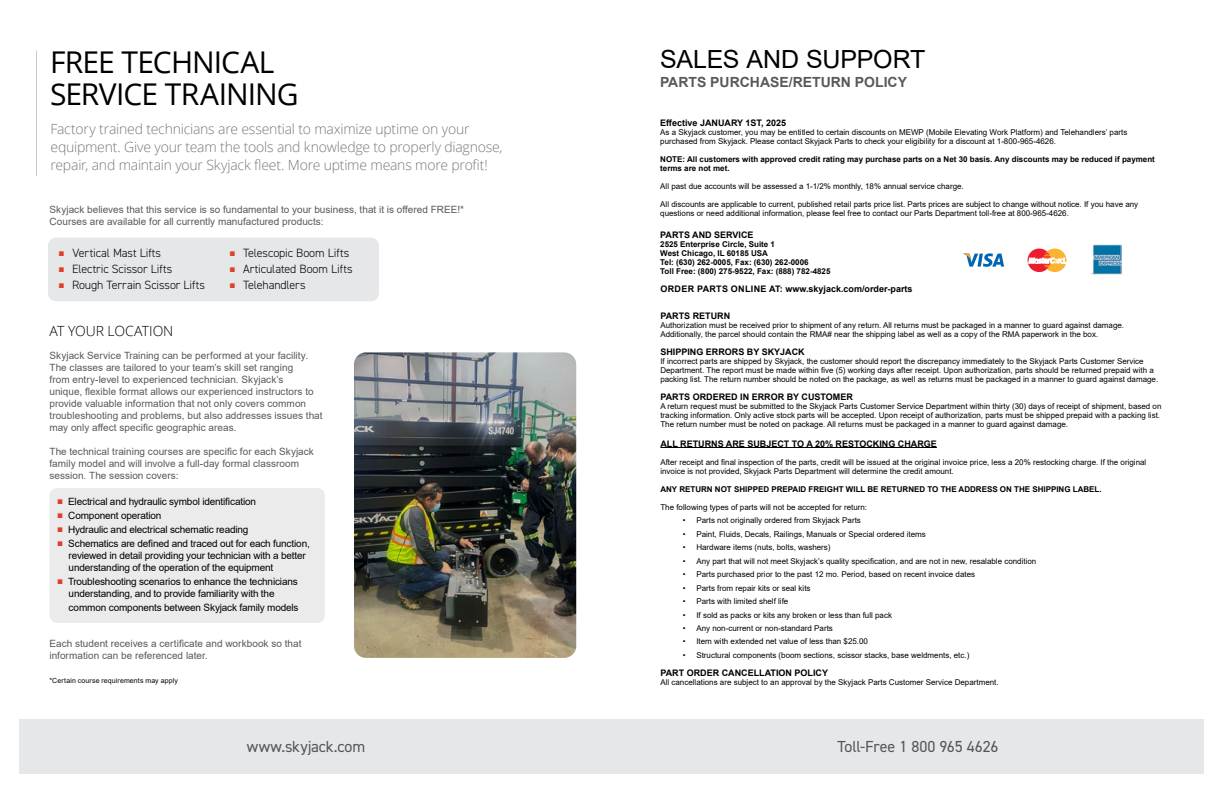
<style>
.page{position:relative;width:1224px;height:792px;background:#fff}
.page>*{position:absolute;margin:0;border:0;box-sizing:border-box;transform-origin:0 0}
.t1{font:30px/32px "Open Sans";letter-spacing:-.03em;color:#000}
.t2{font:25px "Arial";letter-spacing:-.01em;color:#000}
.t3{font:16px "DIN2014";letter-spacing:-.005em;color:#56565a}
.t4{font:300 14px/18px "Open Sans";letter-spacing:-.015em;color:#77787b}
.t5{font:700 14px "Arial";color:#58595b}
.t6{font:300 14px "Open Sans";letter-spacing:-.005em;color:#000}
.t7{font:300 12px "DIN2014";letter-spacing:-.005em;color:#000}
.t8{font:10px/12px "Arial";letter-spacing:.005em;color:#58595b}
.t9{font:10px/12px "Arial";letter-spacing:-.015em;color:#000}
.t10{font:700 9px "Arial";color:#000}
.t11{font:8px/9px "Arial";color:#000}
.t12{font:700 8px/9px "Arial";color:#000}
.t13{font:7px "Arial";letter-spacing:.015em;color:#000}
.s1{font-family:"Arial";font-weight:400;font-size:10px;color:#e23e30}
.s2{color:#e23e30}
</style>
<div class="page">
<div style="left:20px;top:719px;width:1184px;height:55px;background:#e6e7e8"></div>
<hr style="left:660px;top:447px;width:277px;height:1px;background:#000">
<svg style="left:963px;top:253px;width:41px;height:14px"></svg>
<svg style="left:1028px;top:249px;width:39px;height:23px"></svg>
<img style="left:1091px;top:244px;width:31px;height:31px">
<img style="left:354px;top:352px;width:222px;height:306px">
<div style="left:48px;top:238px;width:331px;height:63px;background:#e6e7e8;border-radius:8px"></div>
<div style="left:50px;top:488px;width:275px;height:135px;background:#ebebec;border-radius:8px"></div>
<hr style="left:36px;top:51px;width:1px;height:125px;background:#c7c8ca">
<h1 class="t1" style="left:50px;top:45px;width:250px">FREE TECHNICAL<br>SERVICE TRAINING</h1>
<h3 class="t4" style="left:50px;top:120px;width:454px">Factory trained technicians are essential to maximize uptime on your equipment. Give your team the tools and knowledge to properly diagnose, repair, and maintain your Skyjack fleet. More uptime means more profit!</h3>
<p class="t8" style="left:50px;top:203px;width:416px">Skyjack believes that this service is so fundamental to your business, that it is offered FREE!*<br>Courses are available for all currently manufactured products:</p>
<h3 class="t7" style="left:58px;top:246px;width:104px"><span class="s1">■</span> Vertical Mast Lifts</h3>
<h3 class="t7" style="left:230px;top:246px;width:121px"><span class="s1">■</span> Telescopic Boom Lifts</h3>
<h3 class="t7" style="left:58px;top:262px;width:115px"><span class="s1">■</span> Electric Scissor Lifts</h3>
<h3 class="t7" style="left:230px;top:262px;width:125px"><span class="s1">■</span> Articulated Boom Lifts</h3>
<h3 class="t7" style="left:58px;top:278px;width:148px"><span class="s1">■</span> Rough Terrain Scissor Lifts</h3>
<h3 class="t7" style="left:230px;top:278px;width:78px"><span class="s1">■</span> Telehandlers</h3>
<h3 class="t6" style="left:50px;top:322px;width:125px">AT YOUR LOCATION</h3>
<p class="t8" style="left:50px;top:350px;width:275px">Skyjack Service Training can be performed at your facility.<br>The classes are tailored to your team’s skill set ranging<br>from entry-level to experienced technician. Skyjack’s<br>unique, flexible format allows our experienced instructors to provide valuable information that not only covers common troubleshooting and problems, but also addresses issues that may only affect specific geographic areas.</p>
<p class="t8" style="left:50px;top:446px;width:266px">The technical training courses are specific for each Skyjack family model and will involve a full-day formal classroom session. The session covers:</p>
<p class="t9" style="left:57px;top:496px;width:200px"><span class="s2">■</span> Electrical and hydraulic symbol identification</p>
<p class="t9" style="left:57px;top:510px;width:106px"><span class="s2">■</span> Component operation</p>
<p class="t9" style="left:57px;top:524px;width:193px"><span class="s2">■</span> Hydraulic and electrical schematic reading</p>
<p class="t9" style="left:69px;top:538px;width:243px;text-indent:-11px"><span class="s2">■</span> Schematics are defined and traced out for each function, reviewed in detail providing your technician with a better understanding of the operation of the equipment</p>
<p class="t9" style="left:69px;top:576px;width:231px;text-indent:-11px"><span class="s2">■</span> Troubleshooting scenarios to enhance the technicians understanding, and to provide familiarity with the</p>
<p class="t9" style="left:69px;top:602px;width:231px">common components between Skyjack family models</p>
<p class="t8" style="left:50px;top:638px;width:254px">Each student receives a certificate and workbook so that information can be referenced later.</p>
<p class="t13" style="left:50px;top:676px;width:130px">*Certain course requirements may apply</p>
<h2 class="t2" style="left:660px;top:42px;width:267px">SALES AND SUPPORT</h2>
<h3 class="t5" style="left:660px;top:72px;width:249px">PARTS PURCHASE/RETURN POLICY</h3>
<p class="t10" style="left:660px;top:117px;width:127px">Effective JANUARY 1ST, 2025</p>
<p class="t11" style="left:660px;top:128px;width:469px">As a Skyjack customer, you may be entitled to certain discounts on MEWP (Mobile Elevating Work Platform) and Telehandlers’ parts purchased from Skyjack. Please contact Skyjack Parts to check your eligibility for a discount at 1-800-965-4626.</p>
<p class="t12" style="left:660px;top:155px;width:496px">NOTE: All customers with approved credit rating may purchase parts on a Net 30 basis. Any discounts may be reduced if payment terms are not met.</p>
<p class="t11" style="left:660px;top:182px;width:305px">All past due accounts will be assessed a 1-1/2% monthly, 18% annual service charge.</p>
<p class="t11" style="left:660px;top:200px;width:479px">All discounts are applicable to current, published retail parts price list. Parts prices are subject to change without notice. If you have any questions or need additional information, please feel free to contact our Parts Department toll-free at 800-965-4626.</p>
<p class="t10" style="left:660px;top:229px;width:95px">PARTS AND SERVICE</p>
<p class="t12" style="left:660px;top:240px;width:172px">2525 Enterprise Circle, Suite 1<br>West Chicago, IL 60185 USA<br>Tel: (630) 262-0005, Fax: (630) 262-0006<br>Toll Free: (800) 275-9522, Fax: (888) 782-4825</p>
<p class="t10" style="left:660px;top:283px;width:254px">ORDER PARTS ONLINE AT: www.skyjack.com/order-parts</p>
<p class="t10" style="left:660px;top:309px;width:71px">PARTS RETURN</p>
<p class="t11" style="left:660px;top:320px;width:465px">Authorization must be received prior to shipment of any return. All returns must be packaged in a manner to guard against damage.<br>Additionally, the parcel should contain the RMA# near the shipping label as well as a copy of the RMA paperwork in the box.</p>
<p class="t10" style="left:660px;top:345px;width:146px">SHIPPING ERRORS BY SKYJACK</p>
<p class="t11" style="left:660px;top:356px;width:499px">If incorrect parts are shipped by Skyjack, the customer should report the discrepancy immediately to the Skyjack Parts Customer Service<br>Department. The report must be made within five (5) working days after receipt. Upon authorization, parts should be returned prepaid with a packing list. The return number should be noted on the package, as well as returns must be packaged in a manner to guard against damage.</p>
<p class="t10" style="left:660px;top:390px;width:194px">PARTS ORDERED IN ERROR BY CUSTOMER</p>
<p class="t11" style="left:660px;top:401px;width:503px">A return request must be submitted to the Skyjack Parts Customer Service Department within thirty (30) days of receipt of shipment, based on tracking information. Only active stock parts will be accepted. Upon receipt of authorization, parts must be shipped prepaid with a packing list.<br>The return number must be noted on package. All returns must be packaged in a manner to guard against damage.</p>
<p class="t10" style="left:660px;top:437px;width:278px">ALL RETURNS ARE SUBJECT TO A 20% RESTOCKING CHARGE</p>
<p class="t11" style="left:660px;top:457px;width:487px">After receipt and final inspection of the parts, credit will be issued at the original invoice price, less a 20% restocking charge. If the original invoice is not provided, Skyjack Parts Department will determine the credit amount.</p>
<p class="t12" style="left:660px;top:484px;width:443px">ANY RETURN NOT SHIPPED PREPAID FREIGHT WILL BE RETURNED TO THE ADDRESS ON THE SHIPPING LABEL.</p>
<p class="t11" style="left:660px;top:502px;width:208px">The following types of parts will not be accepted for return:</p>
<p class="t11" style="left:683px;top:516px;width:179px">• Parts not originally ordered from Skyjack Parts</p>
<p class="t11" style="left:683px;top:529px;width:244px">• Paint, Fluids, Decals, Railings, Manuals or Special ordered items</p>
<p class="t11" style="left:683px;top:543px;width:149px">• Hardware items (nuts, bolts, washers)</p>
<p class="t11" style="left:683px;top:556px;width:355px">• Any part that will not meet Skyjack’s quality specification, and are not in new, resalable condition</p>
<p class="t11" style="left:683px;top:570px;width:294px">• Parts purchased prior to the past 12 mo. Period, based on recent invoice dates</p>
<p class="t11" style="left:683px;top:583px;width:129px">• Parts from repair kits or seal kits</p>
<p class="t11" style="left:683px;top:597px;width:107px">• Parts with limited shelf life</p>
<p class="t11" style="left:683px;top:610px;width:211px">• If sold as packs or kits any broken or less than full pack</p>
<p class="t11" style="left:683px;top:624px;width:151px">• Any non-current or non-standard Parts</p>
<p class="t11" style="left:683px;top:637px;width:187px">• Item with extended net value of less than $25.00</p>
<p class="t11" style="left:683px;top:651px;width:288px">• Structural components (boom sections, scissor stacks, base weldments, etc.)</p>
<p class="t10" style="left:660px;top:667px;width:169px">PART ORDER CANCELLATION POLICY</p>
<p class="t11" style="left:660px;top:678px;width:340px">All cancellations are subject to an approval by the Skyjack Parts Customer Service Department.</p>
<h3 class="t3" style="left:247px;top:736px;width:120px">www.skyjack.com</h3>
<h3 class="t3" style="left:838px;top:736px;width:162px">Toll-Free 1 800 965 4626</h3>
</div>
